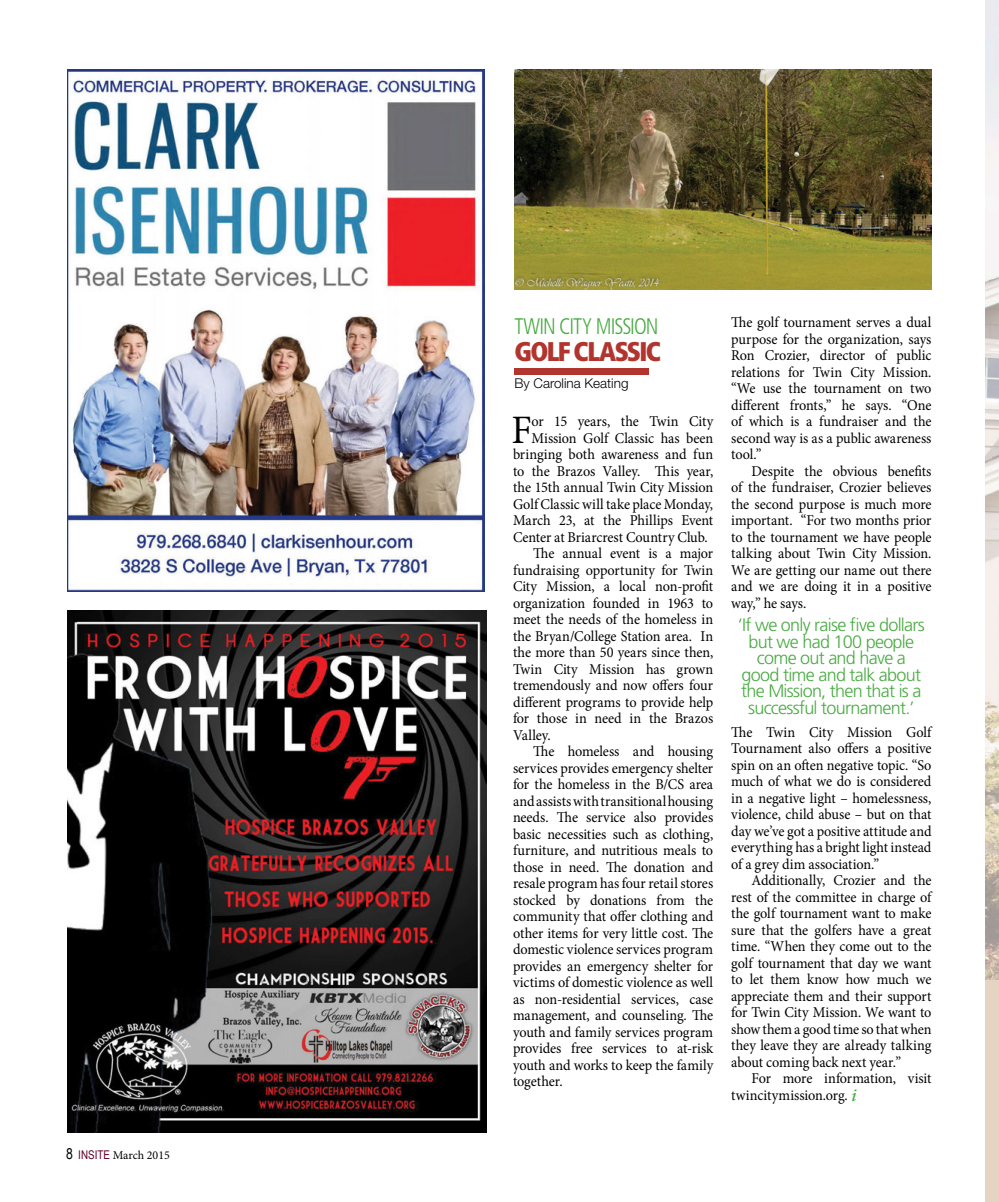
<style>
.page{position:relative;width:999px;height:1202px;background:#fff}
.page>*{position:absolute;margin:0;border:0;box-sizing:border-box;transform-origin:0 0}
.t1{font:40.35px "Minion Pro";color:#000;scale:.95 1}
.t2{font:900 condensed 27px "Frutiger LT Std";letter-spacing:-.065em;color:#b1352e;scale:.95 1}
.t3{font:300 condensed 22.5px "Frutiger LT Std";letter-spacing:-.045em;color:#49aa42;scale:.95 1}
.t4{font:300 18px/16.5px "Frutiger LT Std";letter-spacing:-.04em;color:#49aa42;text-align:center}
.t5{font:15px/16.5px "Minion Pro";letter-spacing:-.005em;color:#000;text-align:justify;scale:.95 1}
.t6{font:300 13.5px "Helvetica Neue LT Std";color:#000}
.t7{font:12px "Minion Pro";letter-spacing:-.005em;color:#000}
.s1{font-family:"Arial Narrow";font-size:15px}
.s2{font-family:"Arial Narrow";color:#5d0025}
.s3{font-style:italic;font-size:18px;color:#49aa42}
</style>
<div class="page">
<img style="left:986px;top:0;width:13px;height:981px">
<div style="left:986px;top:981px;width:13px;height:221px;background:#e6d4c2"></div>
<img style="left:68px;top:70px;width:416px;height:522px">
<div style="left:514px;top:368px;width:135px;height:6px;background:#b1352e"></div>
<img style="left:515px;top:70px;width:417px;height:220px">
<img style="left:68px;top:610px;width:418px;height:522px">
<p class="t7" style="left:66px;top:1147px;width:105px"><span class="s1">8</span> <span class="s2">INSITE</span> March 2015</p>
<h3 class="t3" style="left:514px;top:314px;width:153px">TWIN CITY MISSION</h3>
<h2 class="t2" style="left:514px;top:335px;width:156px">GOLF CLASSIC</h2>
<p class="t6" style="left:515px;top:375px;width:116px">By Carolina Keating</p>
<h1 class="t1" style="left:511px;top:403px;width:23px">F</h1>
<p class="t5" style="left:531px;top:413px;width:193px">or 15 years, the Twin City</p>
<p class="t5" style="left:531px;top:430px;width:193px">Mission Golf Classic has been</p>
<p class="t5" style="left:513px;top:446px;width:212px">bringing both awareness and fun</p>
<p class="t5" style="left:513px;top:463px;width:212px">to the Brazos Valley. This year,</p>
<p class="t5" style="left:513px;top:479px;width:212px">the 15th annual Twin City Mission</p>
<p class="t5" style="left:513px;top:496px;width:212px">Golf Classic will take place Monday,</p>
<p class="t5" style="left:513px;top:512px;width:212px">March 23, at the Phillips Event</p>
<p class="t5" style="left:513px;top:529px;width:207px">Center at Briarcrest Country Club.</p>
<p class="t5" style="left:533px;top:545px;width:191px">The annual event is a major</p>
<p class="t5" style="left:513px;top:562px;width:212px">fundraising opportunity for Twin</p>
<p class="t5" style="left:513px;top:578px;width:212px">City Mission, a local non-profit</p>
<p class="t5" style="left:513px;top:595px;width:212px">organization founded in 1963 to</p>
<p class="t5" style="left:513px;top:611px;width:212px">meet the needs of the homeless in</p>
<p class="t5" style="left:513px;top:628px;width:212px">the Bryan/College Station area. In</p>
<p class="t5" style="left:513px;top:644px;width:212px">the more than 50 years since then,</p>
<p class="t5" style="left:513px;top:661px;width:212px">Twin City Mission has grown</p>
<p class="t5" style="left:513px;top:677px;width:212px">tremendously and now offers four</p>
<p class="t5" style="left:513px;top:694px;width:212px">different programs to provide help</p>
<p class="t5" style="left:513px;top:710px;width:212px">for those in need in the Brazos</p>
<p class="t5" style="left:513px;top:727px;width:41px">Valley.</p>
<p class="t5" style="left:533px;top:743px;width:191px">The homeless and housing</p>
<p class="t5" style="left:513px;top:760px;width:212px">services provides emergency shelter</p>
<p class="t5" style="left:513px;top:776px;width:212px">for the homeless in the B/CS area</p>
<p class="t5" style="left:513px;top:793px;width:212px">and assists with transitional housing</p>
<p class="t5" style="left:513px;top:809px;width:212px">needs. The service also provides</p>
<p class="t5" style="left:513px;top:826px;width:212px">basic necessities such as clothing,</p>
<p class="t5" style="left:513px;top:842px;width:212px">furniture, and nutritious meals to</p>
<p class="t5" style="left:513px;top:859px;width:212px">those in need. The donation and</p>
<p class="t5" style="left:513px;top:875px;width:212px">resale program has four retail stores</p>
<p class="t5" style="left:513px;top:892px;width:212px">stocked by donations from the</p>
<p class="t5" style="left:513px;top:908px;width:212px">community that offer clothing and</p>
<p class="t5" style="left:513px;top:925px;width:212px">other items for very little cost. The</p>
<p class="t5" style="left:513px;top:941px;width:212px">domestic violence services program</p>
<p class="t5" style="left:513px;top:958px;width:212px">provides an emergency shelter for</p>
<p class="t5" style="left:513px;top:974px;width:212px">victims of domestic violence as well</p>
<p class="t5" style="left:513px;top:991px;width:212px">as non-residential services, case</p>
<p class="t5" style="left:513px;top:1007px;width:212px">management, and counseling. The</p>
<p class="t5" style="left:513px;top:1024px;width:212px">youth and family services program</p>
<p class="t5" style="left:513px;top:1040px;width:212px">provides free services to at-risk</p>
<p class="t5" style="left:513px;top:1057px;width:212px">youth and works to keep the family</p>
<p class="t5" style="left:513px;top:1073px;width:54px">together.</p>
<p class="t5" style="left:731px;top:314px;width:212px">The golf tournament serves a dual purpose for the organization, says Ron Crozier, director of public relations for Twin City Mission. “We use the tournament on two different fronts,” he says. “One of which is a fundraiser and the second way is as a public awareness tool.”</p>
<p class="t5" style="left:731px;top:463px;width:212px;text-indent:20px">Despite the obvious benefits of the fundraiser, Crozier believes the second purpose is much more important. “For two months prior to the tournament we have people talking about Twin City Mission.<br>We are getting our name out there and we are doing it in a positive way,” he says.</p>
<p class="t4" style="left:738px;top:617px;width:188px">‘If we only raise five dollars but we had 100 people come out and have a good time and talk about the Mission, then that is a successful tournament.’</p>
<p class="t5" style="left:731px;top:724px;width:212px">The Twin City Mission Golf Tournament also offers a positive spin on an often negative topic. “So much of what we do is considered in a negative light – homelessness, violence, child abuse – but on that day we’ve got a positive attitude and everything has a bright light instead of a grey dim association.”</p>
<p class="t5" style="left:731px;top:872px;width:212px;text-indent:20px">Additionally, Crozier and the rest of the committee in charge of the golf tournament want to make sure that the golfers have a great time. “When they come out to the golf tournament that day we want to let them know how much we appreciate them and their support for Twin City Mission. We want to show them a good time so that when they leave they are already talking about coming back next year.”</p>
<p class="t5" style="left:731px;top:1070px;width:212px;text-indent:20px">For more information, visit twincitymission.org. <span class="s3">i</span></p>
</div>
